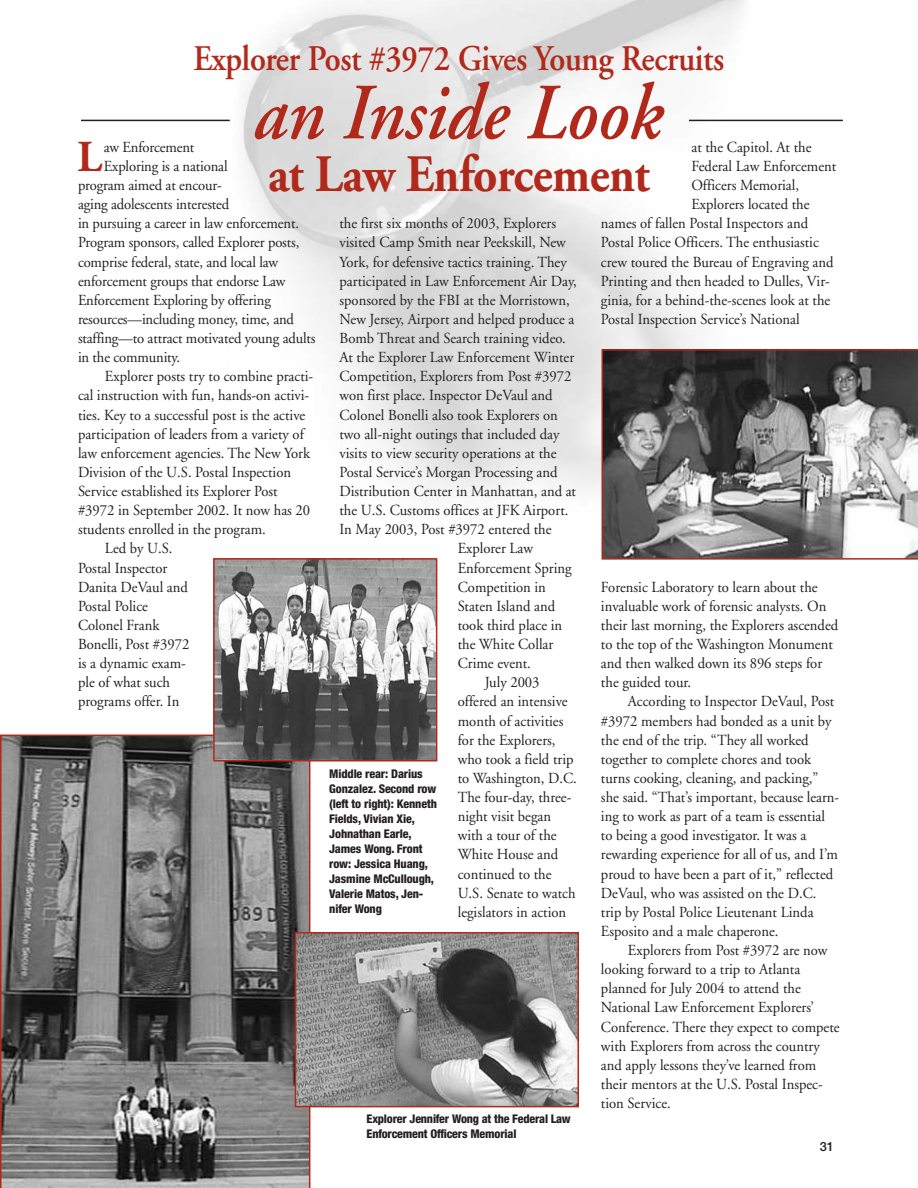
<style>
.page{position:relative;width:918px;height:1188px;background:#fff}
.page>*{position:absolute;margin:0;border:0;box-sizing:border-box;transform-origin:0 0}
.t1{font:italic 600 79.5px "Adobe Garamond";color:#b1291a;scale:.9 1}
.t2{font:700 52.5px "Adobe Garamond";letter-spacing:-.01em;color:#b1291a;scale:.9 1}
.t3{font:700 44.25px "Adobe Garamond";color:#b1291a;scale:.95 1}
.t4{font:600 36px "Adobe Garamond";letter-spacing:-.01em;color:#b1291a;scale:.9 1}
.t5{font:15.3px/19px "Adobe Garamond";color:#231f20;scale:.95 1}
.t6{font:500 12.75px "Helvetica Neue";color:#231f20}
.t7{font:800 condensed 12px/15px "Helvetica Neue";letter-spacing:-.01em;color:#231f20}
</style>
<div class="page">
<img style="left:226px;top:0;width:534px;height:528px">
<svg style="left:602px;top:349px;width:316px;height:211px;background:#7b7777"></svg>
<svg style="left:0;top:735px;width:310px;height:453px;background:#727070"></svg>
<img style="left:216px;top:561px;width:218px;height:198px">
<div style="left:213px;top:558px;width:224px;height:204px;border:2px solid #b1291a"></div>
<img style="left:298px;top:935px;width:278px;height:169px">
<div style="left:295px;top:932px;width:284px;height:175px;border:2px solid #b1291a"></div>
<hr style="left:81px;top:120px;width:149px;height:1px;background:#231f20">
<hr style="left:689px;top:120px;width:154px;height:1px;background:#231f20">
<h3 class="t4" style="left:193px;top:44px;width:592px">Explorer Post #3972 Gives Young Recruits</h3>
<h1 class="t1" style="left:251px;top:81px;width:456px">an Inside Look</h1>
<h2 class="t2" style="left:268px;top:153px;width:425px">at Law Enforcement</h2>
<p class="t5" style="left:691px;top:139px;width:128px">at the Capitol. At the</p>
<p class="t5" style="left:691px;top:158px;width:154px">Federal Law Enforcement</p>
<p class="t5" style="left:691px;top:177px;width:115px">Officers Memorial,</p>
<p class="t5" style="left:691px;top:196px;width:126px">Explorers located the</p>
<p class="t5" style="left:601px;top:215px;width:220px">names of fallen Postal Inspectors and</p>
<p class="t5" style="left:601px;top:235px;width:231px">Postal Police Officers. The enthusiastic</p>
<p class="t5" style="left:601px;top:254px;width:246px">crew toured the Bureau of Engraving and</p>
<p class="t5" style="left:601px;top:273px;width:242px">Printing and then headed to Dulles, Vir-</p>
<p class="t5" style="left:601px;top:292px;width:243px">ginia, for a behind-the-scenes look at the</p>
<p class="t5" style="left:601px;top:311px;width:211px">Postal Inspection Service’s National</p>
<h3 class="t3" style="left:78px;top:139px;width:27px">L</h3>
<p class="t5" style="left:104px;top:139px;width:97px">aw Enforcement</p>
<p class="t5" style="left:104px;top:158px;width:132px">Exploring is a national</p>
<p class="t5" style="left:78px;top:177px;width:153px">program aimed at encour-</p>
<p class="t5" style="left:78px;top:196px;width:161px">aging adolescents interested</p>
<p class="t5" style="left:78px;top:215px;width:234px">in pursuing a career in law enforcement.</p>
<p class="t5" style="left:78px;top:235px;width:235px">Program sponsors, called Explorer posts,</p>
<p class="t5" style="left:78px;top:254px;width:212px">comprise federal, state, and local law</p>
<p class="t5" style="left:78px;top:273px;width:220px">enforcement groups that endorse Law</p>
<p class="t5" style="left:78px;top:292px;width:205px">Enforcement Exploring by offering</p>
<p class="t5" style="left:78px;top:311px;width:229px">resources—including money, time, and</p>
<p class="t5" style="left:78px;top:330px;width:252px">staffing—to attract motivated young adults</p>
<p class="t5" style="left:78px;top:349px;width:109px">in the community.</p>
<p class="t5" style="left:105px;top:368px;width:221px">Explorer posts try to combine practi-</p>
<p class="t5" style="left:78px;top:388px;width:245px">cal instruction with fun, hands-on activi-</p>
<p class="t5" style="left:78px;top:407px;width:241px">ties. Key to a successful post is the active</p>
<p class="t5" style="left:78px;top:426px;width:239px">participation of leaders from a variety of</p>
<p class="t5" style="left:78px;top:445px;width:246px">law enforcement agencies. The New York</p>
<p class="t5" style="left:78px;top:464px;width:226px">Division of the U.S. Postal Inspection</p>
<p class="t5" style="left:78px;top:483px;width:212px">Service established its Explorer Post</p>
<p class="t5" style="left:78px;top:502px;width:246px">#3972 in September 2002. It now has 20</p>
<p class="t5" style="left:78px;top:521px;width:199px">students enrolled in the program.</p>
<p class="t5" style="left:105px;top:541px;width:73px">Led by U.S.</p>
<p class="t5" style="left:78px;top:560px;width:95px">Postal Inspector</p>
<p class="t5" style="left:78px;top:579px;width:117px">Danita DeVaul and</p>
<p class="t5" style="left:78px;top:598px;width:75px">Postal Police</p>
<p class="t5" style="left:78px;top:617px;width:87px">Colonel Frank</p>
<p class="t5" style="left:78px;top:636px;width:119px">Bonelli, Post #3972</p>
<p class="t5" style="left:78px;top:655px;width:115px">is a dynamic exam-</p>
<p class="t5" style="left:78px;top:674px;width:99px">ple of what such</p>
<p class="t5" style="left:78px;top:694px;width:108px">programs offer. In</p>
<p class="t5" style="left:340px;top:215px;width:229px">the first six months of 2003, Explorers</p>
<p class="t5" style="left:340px;top:235px;width:240px">visited Camp Smith near Peekskill, New</p>
<p class="t5" style="left:340px;top:254px;width:241px">York, for defensive tactics training. They</p>
<p class="t5" style="left:340px;top:273px;width:251px">participated in Law Enforcement Air Day,</p>
<p class="t5" style="left:340px;top:292px;width:244px">sponsored by the FBI at the Morristown,</p>
<p class="t5" style="left:340px;top:311px;width:249px">New Jersey, Airport and helped produce a</p>
<p class="t5" style="left:340px;top:330px;width:240px">Bomb Threat and Search training video.</p>
<p class="t5" style="left:340px;top:349px;width:249px">At the Explorer Law Enforcement Winter</p>
<p class="t5" style="left:340px;top:368px;width:246px">Competition, Explorers from Post #3972</p>
<p class="t5" style="left:340px;top:388px;width:226px">won first place. Inspector DeVaul and</p>
<p class="t5" style="left:340px;top:407px;width:231px">Colonel Bonelli also took Explorers on</p>
<p class="t5" style="left:340px;top:426px;width:233px">two all-night outings that included day</p>
<p class="t5" style="left:340px;top:445px;width:230px">visits to view security operations at the</p>
<p class="t5" style="left:340px;top:464px;width:231px">Postal Service’s Morgan Processing and</p>
<p class="t5" style="left:340px;top:483px;width:251px">Distribution Center in Manhattan, and at</p>
<p class="t5" style="left:340px;top:502px;width:243px">the U.S. Customs offices at JFK Airport.</p>
<p class="t5" style="left:340px;top:521px;width:225px">In May 2003, Post #3972 entered the</p>
<p class="t5" style="left:458px;top:541px;width:81px">Explorer Law</p>
<p class="t5" style="left:458px;top:560px;width:121px">Enforcement Spring</p>
<p class="t5" style="left:458px;top:579px;width:94px">Competition in</p>
<p class="t5" style="left:458px;top:598px;width:104px">Staten Island and</p>
<p class="t5" style="left:458px;top:617px;width:111px">took third place in</p>
<p class="t5" style="left:458px;top:636px;width:102px">the White Collar</p>
<p class="t5" style="left:458px;top:655px;width:79px">Crime event.</p>
<p class="t5" style="left:485px;top:674px;width:59px">July 2003</p>
<p class="t5" style="left:458px;top:694px;width:117px">offered an intensive</p>
<p class="t5" style="left:458px;top:713px;width:113px">month of activities</p>
<p class="t5" style="left:458px;top:732px;width:104px">for the Explorers,</p>
<p class="t5" style="left:458px;top:751px;width:123px">who took a field trip</p>
<p class="t5" style="left:458px;top:770px;width:127px">to Washington, D.C.</p>
<p class="t5" style="left:458px;top:789px;width:121px">The four-day, three-</p>
<p class="t5" style="left:458px;top:808px;width:100px">night visit began</p>
<p class="t5" style="left:458px;top:827px;width:106px">with a tour of the</p>
<p class="t5" style="left:458px;top:847px;width:107px">White House and</p>
<p class="t5" style="left:458px;top:866px;width:100px">continued to the</p>
<p class="t5" style="left:458px;top:885px;width:126px">U.S. Senate to watch</p>
<p class="t5" style="left:458px;top:904px;width:116px">legislators in action</p>
<p class="t5" style="left:601px;top:579px;width:251px">Forensic Laboratory to learn about the invaluable work of forensic analysts. On their last morning, the Explorers ascended to the top of the Washington Monument and then walked down its 896 steps for the guided tour.</p>
<p class="t5" style="left:601px;top:694px;width:252px;text-indent:27px">According to Inspector DeVaul, Post #3972 members had bonded as a unit by the end of the trip. “They all worked together to complete chores and took turns cooking, cleaning, and packing,” she said. “That’s important, because learn&shy;ing to work as part of a team is essential to being a good investigator. It was a rewarding experience for all of us, and I’m proud to have been a part of it,” reflected DeVaul, who was assisted on the D.C. trip by Postal Police Lieutenant Linda Esposito and a male chaperone.</p>
<p class="t5" style="left:601px;top:942px;width:253px;text-indent:27px">Explorers from Post #3972 are now looking forward to a trip to Atlanta planned for July 2004 to attend the National Law Enforcement Explorers’ Conference. There they expect to compete with Explorers from across the country and apply lessons they’ve learned from their mentors at the U.S. Postal Inspec&shy;tion Service.</p>
<p class="t7" style="left:329px;top:767px;width:109px">Middle rear: Darius<br>Gonzalez. Second row (left to right): Kenneth<br>Fields, Vivian Xie,<br>Johnathan Earle,<br>James Wong. Front row: Jessica Huang,<br>Jasmine McCullough,<br>Valerie Matos, Jen&shy;nifer Wong</p>
<p class="t7" style="left:367px;top:1113px;width:206px">Explorer Jennifer Wong at the Federal Law<br>Enforcement Officers Memorial</p>
<p class="t6" style="left:820px;top:1141px;width:16px">31</p>
</div>
